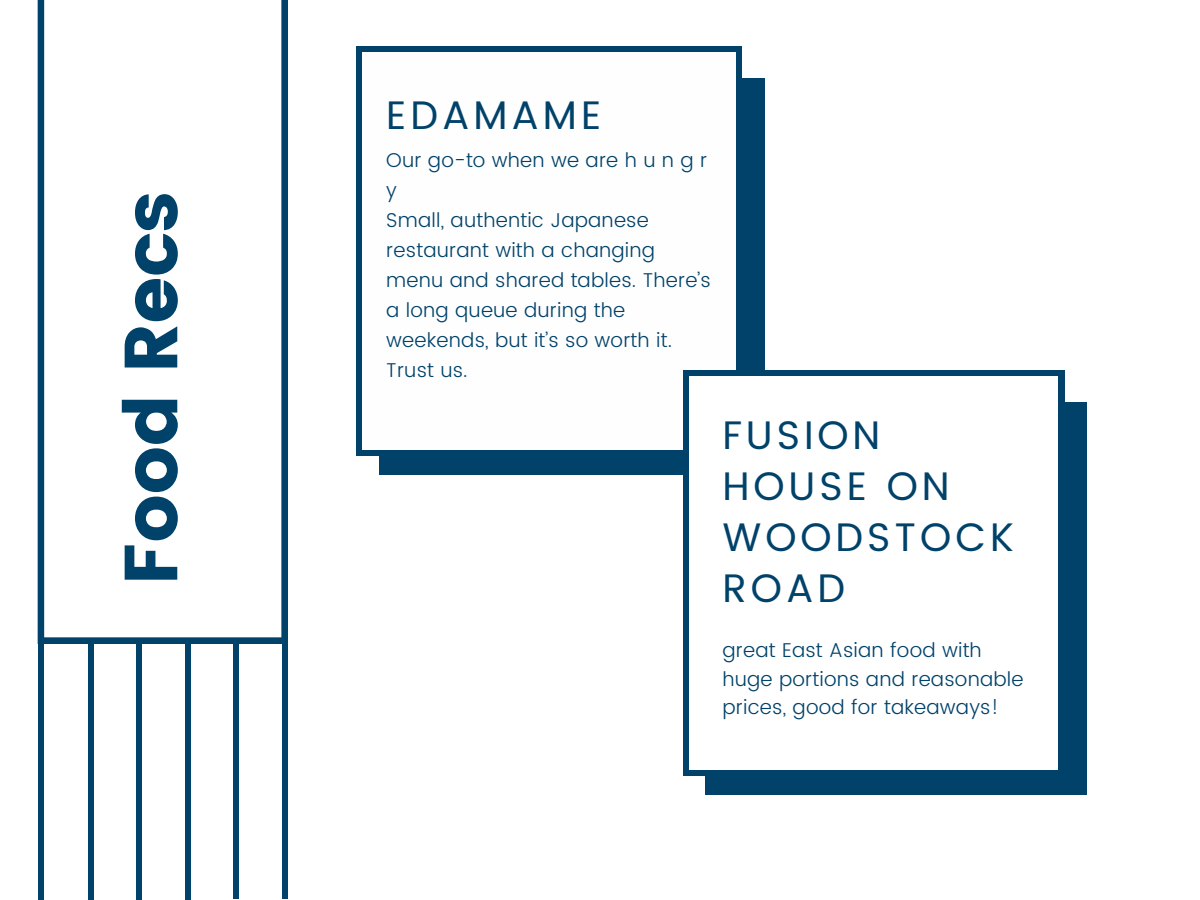
<style>
.page{position:relative;width:1200px;height:900px;background:#fff}
.page>*{position:absolute;margin:0;border:0;box-sizing:border-box;transform-origin:0 0}
.t1{font:75px "Poppins";letter-spacing:-.01em;color:#01426a}
.t2{font:39.8px/51px "Poppins";letter-spacing:.1em;color:#01426a}
.t3{font:300 20px/30px "Poppins";letter-spacing:.01em;color:#01426a}
</style>
<div class="page">
<div style="left:88px;top:641px;width:6px;height:259px;background:#01426a"></div>
<div style="left:136px;top:641px;width:6px;height:259px;background:#01426a"></div>
<div style="left:185px;top:641px;width:6px;height:259px;background:#01426a"></div>
<div style="left:233px;top:641px;width:6px;height:258px;background:#01426a"></div>
<div style="left:282px;top:641px;width:6px;height:258px;background:#01426a"></div>
<div style="left:38px;top:556px;width:6px;height:344px;background:#01426a"></div>
<svg style="left:38px;top:0;width:250px;height:644px"></svg>
<div style="left:379px;top:78px;width:386px;height:397px;background:#01426a"></div>
<div style="left:357px;top:46px;width:385px;height:410px;background:#01426a"></div>
<div style="left:363px;top:52px;width:372px;height:397px;background:#fefefe"></div>
<div style="left:705px;top:402px;width:382px;height:393px;background:#01426a"></div>
<div style="left:683px;top:370px;width:381px;height:406px;background:#01426a"></div>
<div style="left:689px;top:377px;width:369px;height:392px;background:#fff"></div>
<h1 class="t1" style="left:108px;top:585px;width:396px;rotate:-90deg">Food Recs</h1>
<h2 class="t2" style="left:386px;top:90px;width:216px">EDAMAME</h2>
<p class="t3" style="left:386px;top:145px;width:326px">Our go-to when we are h u n g r y<br>Small, authentic Japanese restaurant with a changing menu and shared tables. There’s a long queue during the weekends, but it’s so worth it.<br>Trust us.</p>
<h2 class="t2" style="left:722px;top:411px;width:293px">FUSION<br>HOUSE ON<br>WOODSTOCK<br>ROAD</h2>
<p class="t3" style="left:722px;top:637px;width:303px;line-height:28.4px">great East Asian food with huge portions and reasonable prices, good for takeaways!</p>
</div>
